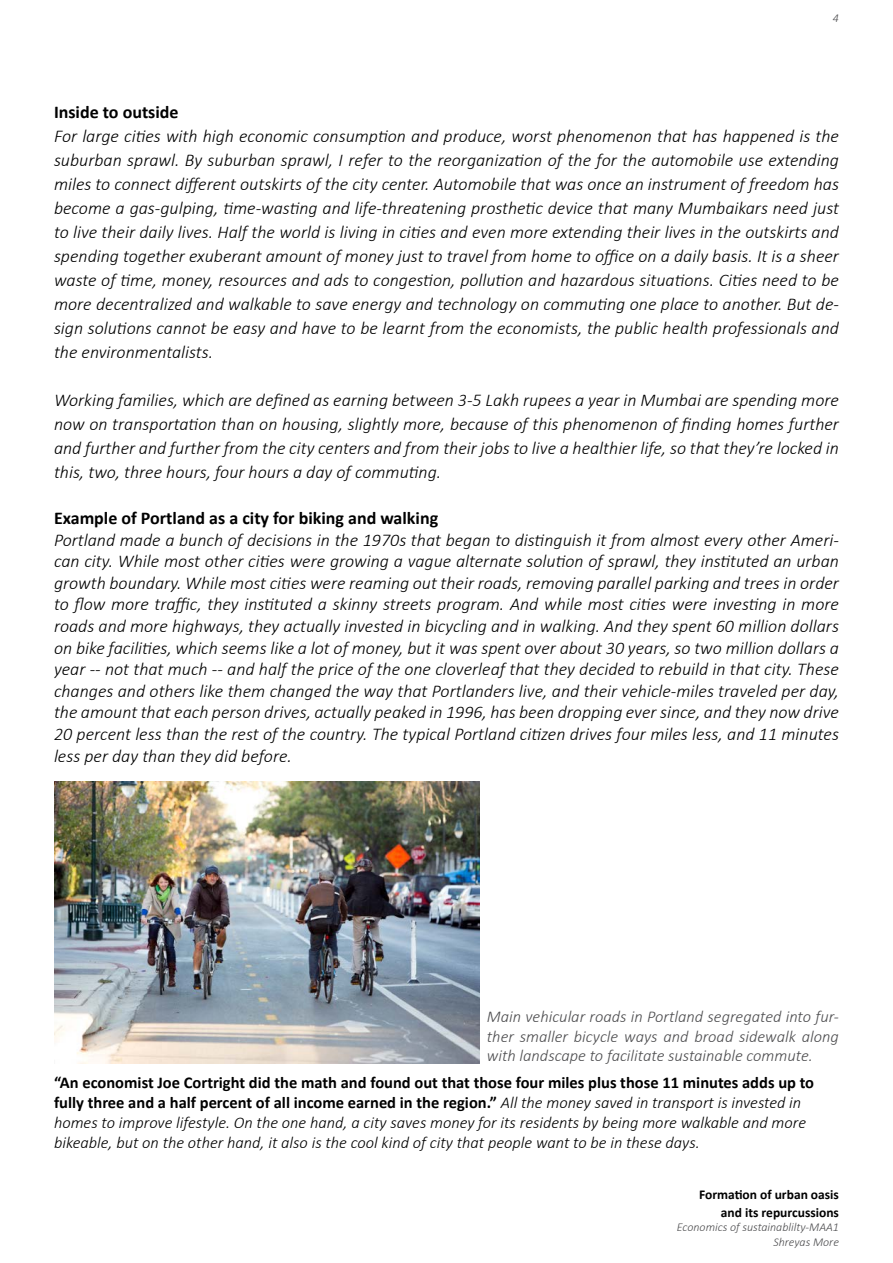
<style>
.page{position:relative;width:893px;height:1263px;background:#fff}
.page>*{position:absolute;margin:0;border:0;box-sizing:border-box;transform-origin:0 0}
.t1{font:italic 300 18px/24px "Calibri";color:#000;text-align:justify}
.t2{font:700 18px "Calibri";color:#000}
.t3{font:italic 300 16.5px/19.8px "Calibri";color:#000}
.t4{font:italic 300 16.5px/19.8px "Calibri";color:#4d4d4f;text-align:justify}
.t5{font:700 13.5px/18px "Calibri";color:#000;text-align:right}
.t6{font:italic 300 12px/14.4px "Calibri";color:#4d4d4f;text-align:right}
.s1{font-weight:700;font-style:normal}
</style>
<div class="page">
<img style="left:54px;top:781px;width:425px;height:282px">
<p class="t6" style="left:833px;top:11px;width:8px">4</p>
<p class="t2" style="left:54px;top:101px;width:126px">Inside to outside</p>
<p class="t1" style="left:54px;top:124px;width:786px">For large cities with high economic consumption and produce, worst phenomenon that has happened is the suburban sprawl. By suburban sprawl, I refer to the reorganization of the for the automobile use extending miles to connect different outskirts of the city center. Automobile that was once an instrument of freedom has become a gas-gulping, time-wasting and life-threatening prosthetic device that many Mumbaikars need just to live their daily lives. Half the world is living in cities and even more extending their lives in the outskirts and spending together exuberant amount of money just to travel from home to office on a daily basis. It is a sheer waste of time, money, resources and ads to congestion, pollution and hazardous situations. Cities need to be more decentralized and walkable to save energy and technology on commuting one place to another. But de&shy;sign solutions cannot be easy and have to be learnt from the economists, the public health professionals and the environmentalists.</p>
<p class="t1" style="left:54px;top:388px;width:786px">Working families, which are defined as earning between 3-5 Lakh rupees a year in Mumbai are spending more now on transportation than on housing, slightly more, because of this phenomenon of finding homes further and further and further from the city centers and from their jobs to live a healthier life, so that they’re locked in this, two, three hours, four hours a day of commuting.</p>
<p class="t2" style="left:54px;top:506px;width:386px">Example of Portland as a city for biking and walking</p>
<p class="t1" style="left:54px;top:529px;width:786px;line-height:21.6px">Portland made a bunch of decisions in the 1970s that began to distinguish it from almost every other Ameri&shy;can city. While most other cities were growing a vague alternate solution of sprawl, they instituted an urban growth boundary. While most cities were reaming out their roads, removing parallel parking and trees in order to flow more traffic, they instituted a skinny streets program. And while most cities were investing in more roads and more highways, they actually invested in bicycling and in walking. And they spent 60 million dollars on bike facilities, which seems like a lot of money, but it was spent over about 30 years, so two million dollars a year -- not that much -- and half the price of the one cloverleaf that they decided to rebuild in that city. These changes and others like them changed the way that Portlanders live, and their vehicle-miles traveled per day, the amount that each person drives, actually peaked in 1996, has been dropping ever since, and they now drive 20 percent less than the rest of the country. The typical Portland citizen drives four miles less, and 11 minutes less per day than they did before.</p>
<p class="t4" style="left:487px;top:1006px;width:354px">Main vehicular roads in Portland segregated into fur&shy;ther smaller bicycle ways and broad sidewalk along with landscape to facilitate sustainable commute.</p>
<p class="t3" style="left:54px;top:1073px;width:762px"><span class="s1">“An economist Joe Cortright did the math and found out that those four miles plus those 11 minutes adds up to fully three and a half percent of all income earned in the region.”</span> All the money saved in transport is invested in homes to improve lifestyle. On the one hand, a city saves money for its residents by being more walkable and more bikeable, but on the other hand, it also is the cool kind of city that people want to be in these days.</p>
<p class="t5" style="left:699px;top:1185px;width:141px">Formation of urban oasis and its repurcussions</p>
<p class="t6" style="left:677px;top:1220px;width:164px">Economics of sustainablilty-MAA1<br>Shreyas More</p>
</div>
